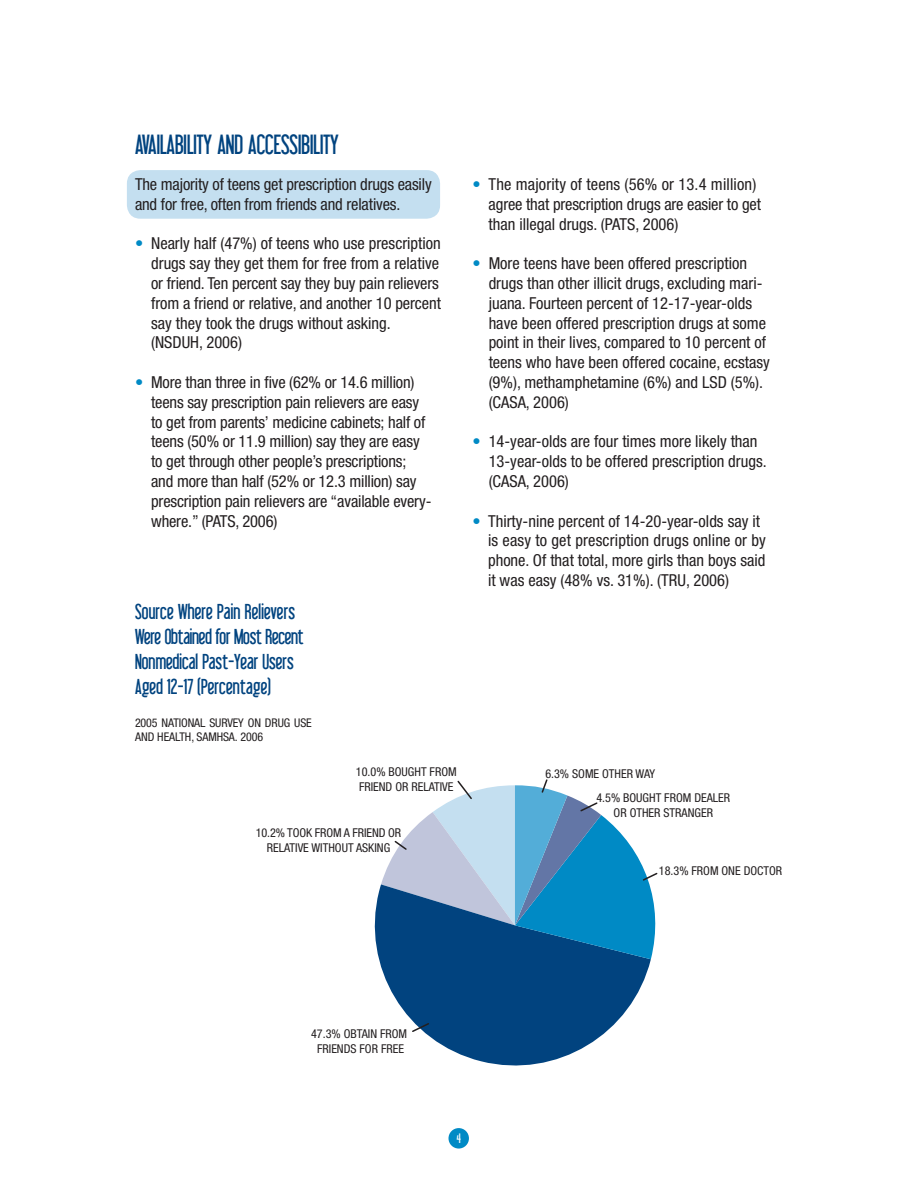
<style>
.page{position:relative;width:918px;height:1188px;background:#fff}
.page>*{position:absolute;margin:0;border:0;box-sizing:border-box;transform-origin:0 0}
.SUB_HEADING_-_HELVET{font:27px "Libel Suit";color:#01437f}
.HEADING_ONE_-_LIBEL{font:21px/25.2px "Libel Suit";letter-spacing:.005em;color:#01437f}
.BODY_COPY_-_HELVETIC{font:condensed 16.5px/19.8px "Helvetica Neue";color:#231f20}
.t1{font:condensed 12.15px/14.7px "Helvetica Neue";color:#231f20;text-align:center}
.BODY_COPY_-_HELVETIC-2{font:condensed 12px "Helvetica Neue";letter-spacing:-.01em;color:#231f20}
.s1{color:#008ac5}
</style>
<div class="page">
<div style="left:448px;top:1128px;width:21px;height:21px;background:#008ac5;border-radius:50%"></div>
<div style="left:127px;top:170px;width:313px;height:49px;background:#c4dff0;border-radius:14px"></div>
<svg style="left:374px;top:884px;width:277px;height:182px;fill:#01437f"></svg>
<svg style="left:411px;top:1022px;width:19px;height:11px"></svg>
<svg style="left:381px;top:779px;width:277px;height:180px"></svg>
<p class="SUB_HEADING_-_HELVET" style="left:135px;top:130px;width:205px">AVAILABILITY AND ACCESSIBILITY</p>
<p class="BODY_COPY_-_HELVETIC" style="left:135px;top:174px;width:298px">The majority of teens get prescription drugs easily and for free, often from friends and relatives.</p>
<p class="BODY_COPY_-_HELVETIC" style="left:151px;top:234px;width:291px;text-indent:-16px"><span class="s1">•</span> Nearly half (47%) of teens who use prescription drugs say they get them for free from a relative or friend. Ten percent say they buy pain relievers from a friend or relative, and another 10 percent say they took the drugs without asking. (NSDUH, 2006)</p>
<p class="BODY_COPY_-_HELVETIC" style="left:151px;top:372px;width:282px;text-indent:-16px"><span class="s1">•</span> More than three in five (62% or 14.6 million) teens say prescription pain relievers are easy to get from parents’ medicine cabinets; half of teens (50% or 11.9 million) say they are easy to get through other people’s prescriptions; and more than half (52% or 12.3 million) say prescription pain relievers are “available every&shy;where.” (PATS, 2006)</p>
<p class="HEADING_ONE_-_LIBEL" style="left:135px;top:599px;width:170px">Source Where Pain Relievers<br>Were Obtained for Most Recent<br>Nonmedical Past-Year Users<br>Aged 12-17 (Percentage)</p>
<p class="BODY_COPY_-_HELVETIC-2" style="left:135px;top:715px;width:40px">2005 Nationalsurv</p>
<p class="BODY_COPY_-_HELVETIC-2" style="left:233px;top:715px;width:18px">ey ondrugus</p>
<p class="BODY_COPY_-_HELVETIC-2" style="left:306px;top:715px;width:7px">e</p>
<p class="BODY_COPY_-_HELVETIC-2" style="left:135px;top:730px;width:7px">andh</p>
<p class="BODY_COPY_-_HELVETIC-2" style="left:164px;top:730px;width:12px">ealth</p>
<p class="BODY_COPY_-_HELVETIC-2" style="left:191px;top:730px;width:73px">, SAMhsa. 2006</p>
<p class="BODY_COPY_-_HELVETIC" style="left:489px;top:174px;width:274px;text-indent:-16px"><span class="s1">•</span> The majority of teens (56% or 13.4 million) agree that prescription drugs are easier to get than illegal drugs. (PATS, 2006)</p>
<p class="BODY_COPY_-_HELVETIC" style="left:489px;top:253px;width:283px;text-indent:-16px"><span class="s1">•</span> More teens have been offered prescription drugs than other illicit drugs, excluding mari&shy;juana. Fourteen percent of 12-17-year-olds have been offered prescription drugs at some point in their lives, compared to 10 percent of teens who have been offered cocaine, ecstasy (9%), methamphetamine (6%) and LSD (5%). (CASA, 2006)</p>
<p class="BODY_COPY_-_HELVETIC" style="left:489px;top:432px;width:280px;text-indent:-16px"><span class="s1">•</span> 14-year-olds are four times more likely than<br>13-year-olds to be offered prescription drugs. (CASA, 2006)</p>
<p class="BODY_COPY_-_HELVETIC" style="left:488px;top:511px;width:279px;text-indent:-16px"><span class="s1">•</span> Thirty-nine percent of 14-20-year-olds say it is easy to get prescription drugs online or by phone. Of that total, more girls than boys said it was easy (48% vs. 31%). (TRU, 2006)</p>
<p class="t1" style="left:356px;top:765px;width:102px">10.0% BOUGHT FROM</p>
<p class="t1" style="left:545px;top:766px;width:111px">6.3% SOME OTHER WAY</p>
<p class="t1" style="left:359px;top:779px;width:96px">FRIEND OR RELATIVE</p>
<p class="t1" style="left:256px;top:826px;width:147px">10.2% TOOK FROM A FRIEND OR<br>RELATIVE WITHOUT ASKING</p>
<p class="t1" style="left:311px;top:1026px;width:98px">47.3% OBTAIN FROM<br>FRIENDS FOR FREE</p>
<p class="t1" style="left:596px;top:790px;width:135px">4.5% BOUGHT FROM DEALER<br>OR OTHER STRANGER</p>
<p class="t1" style="left:659px;top:863px;width:125px">18.3% FROM ONE DOCTOR</p>
</div>
